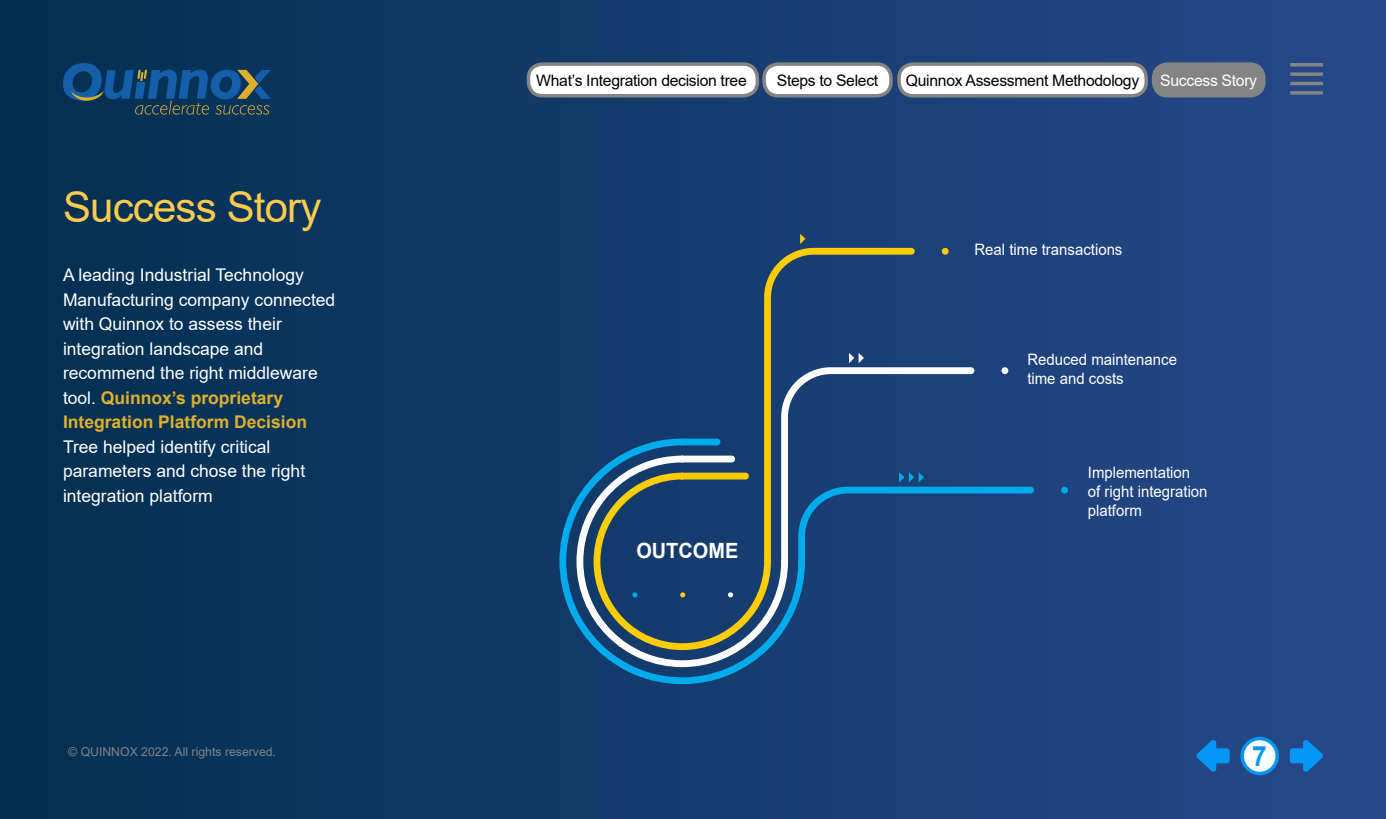
<style>
.page{position:relative;width:1386px;height:819px;background:#fff}
.page>*{position:absolute;margin:0;border:0;box-sizing:border-box;transform-origin:0 0}
.t1{font:42px "Arial";letter-spacing:-.02em;color:#fecb4d}
.t2{font:700 28px "Arial";color:#0597f3;scale:.95 1}
.t3{font:700 21px "Arial";color:#fff;scale:.95 1}
.t4{font:17.5px/24.5px "Arial";color:#fff}
.t5{font:15.75px/18.9px "Arial";color:#fff;scale:.95 1}
.t6{font:15.75px "Arial";letter-spacing:-.02em;color:#000}
.t7{font:15.75px "Arial";letter-spacing:-.02em;color:#fff}
.t8{font:12.25px "Arial";color:#838484}
.s1{font-weight:700;color:#deb02e}
</style>
<div class="page">
<div style="left:0;top:0;width:1386px;height:819px;background:linear-gradient(to right,#022f50,#27498b)"></div>
<svg style="left:63px;top:63px;width:208px;height:52px;background:#18476d"></svg>
<hr style="left:1290px;top:63px;width:33px;height:3px;background:#848484">
<svg style="left:1290px;top:72px;width:33px;height:4px"></svg>
<hr style="left:1290px;top:82px;width:33px;height:3px;background:#848484">
<svg style="left:1290px;top:91px;width:33px;height:4px"></svg>
<div style="left:1061px;top:487px;width:7px;height:6px;background:#00abed;border-radius:50%"></div>
<svg style="left:764px;top:248px;width:151px;height:105px;background:#2e4c69"></svg>
<svg style="left:559px;top:439px;width:246px;height:245px;background:#0f5084"></svg>
<div style="left:942px;top:248px;width:7px;height:7px;background:#fccc05;border-radius:50%"></div>
<svg style="left:800px;top:234px;width:5px;height:10px"></svg>
<svg style="left:576px;top:353px;width:458px;height:314px;background:#284e79"></svg>
<svg style="left:1288px;top:737px;width:38px;height:38px"></svg>
<svg style="left:1193px;top:737px;width:38px;height:38px"></svg>
<div style="left:1242px;top:738px;width:35px;height:35px;background:#fff;border-radius:50%"></div>
<div style="left:1240px;top:737px;width:39px;height:38px;border:4px solid #0597f3;border-radius:50%"></div>
<div style="left:1154px;top:64px;width:110px;height:32px;background:#848484;border-radius:14px"></div>
<div style="left:1152px;top:62px;width:114px;height:36px;border:4px solid #848484;border-radius:14px"></div>
<div style="left:899px;top:64px;width:247px;height:32px;background:#fff;border-radius:14px"></div>
<div style="left:897px;top:62px;width:251px;height:36px;border:4px solid #848484;border-radius:14px"></div>
<div style="left:764px;top:64px;width:127px;height:32px;background:#fff;border-radius:14px"></div>
<div style="left:762px;top:62px;width:131px;height:36px;border:4px solid #848484;border-radius:14px"></div>
<div style="left:528px;top:64px;width:229px;height:32px;background:#fff;border-radius:14px"></div>
<div style="left:527px;top:62px;width:232px;height:36px;border:4px solid #848484;border-radius:14px"></div>
<h1 class="t1" style="left:63px;top:178px;width:260px">Success Story</h1>
<p class="t4" style="left:63px;top:263px;width:274px">A leading Industrial Technology<br>Manufacturing company connected with Quinnox to assess their integration landscape and recommend the right middleware tool. <span class="s1">Quinnox’s proprietary<br>Integration Platform Decision</span></p>
<p class="t4" style="left:63px;top:434px;width:244px">Tree helped identify critical parameters and chose the right integration platform</p>
<p class="t8" style="left:68px;top:743px;width:209px">© QUINNOX 2022. All rights reserved.</p>
<p class="t6" style="left:536px;top:69px;width:212px">What’s Integration decision tree</p>
<p class="t6" style="left:777px;top:69px;width:103px">Steps to Select</p>
<p class="t6" style="left:906px;top:69px;width:235px">Quinnox Assessment Methodology</p>
<p class="t7" style="left:1160px;top:69px;width:98px">Success Story</p>
<p class="t5" style="left:974px;top:240px;width:157px">Real time transactions</p>
<p class="t5" style="left:1027px;top:350px;width:159px">Reduced maintenance time and costs</p>
<p class="t3" style="left:636px;top:535px;width:109px">OUTCOME</p>
<p class="t5" style="left:1088px;top:463px;width:128px">Implementation<br>of right integration platform</p>
<h2 class="t2" style="left:1252px;top:737px;width:17px">7</h2>
</div>
